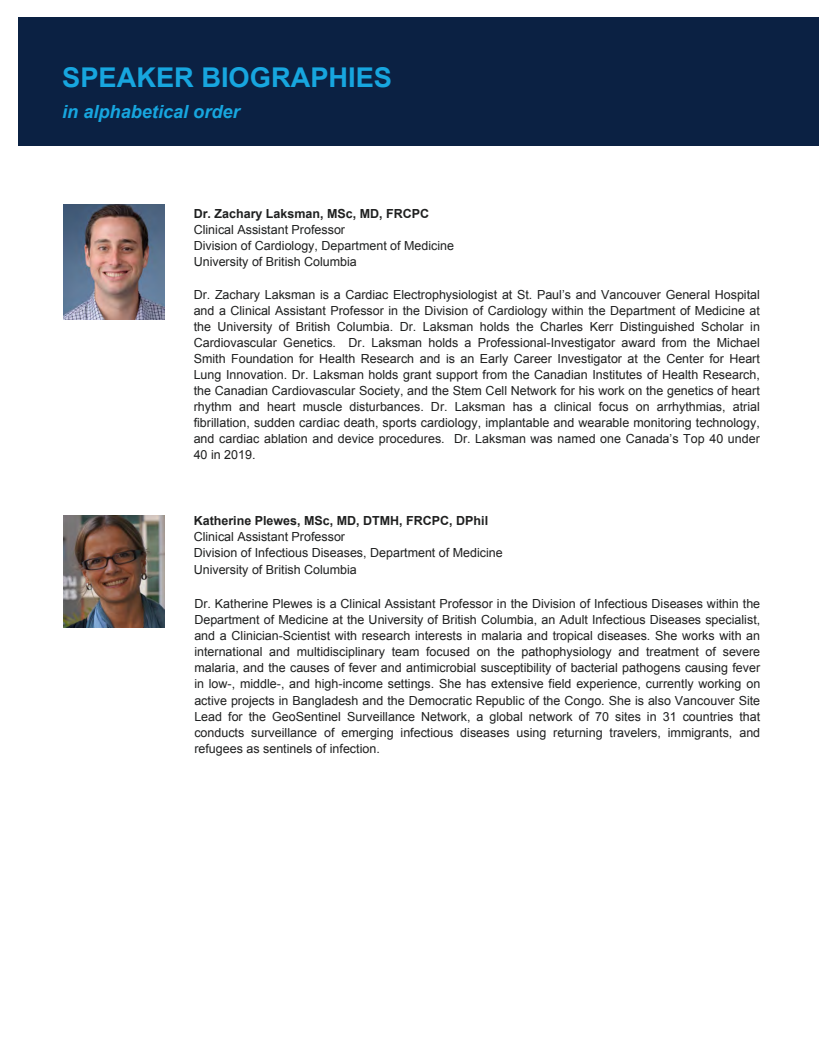
<style>
.page{position:relative;width:836px;height:1061px;background:#fff}
.page>*{position:absolute;margin:0;border:0;box-sizing:border-box;transform-origin:0 0}
.t1{font:700 27.25px "Arial";color:#17a6df}
.t2{font:italic 700 18.12px "Arial";color:#17a6df}
.t3{font:12.5px/16.1px "Arial";color:#1f2020}
.t4{font:700 12.5px "Arial";color:#1f2020}
</style>
<div class="page">
<div style="left:18px;top:18px;width:800px;height:128px;background:#0b2143"></div>
<img style="left:63px;top:205px;width:101px;height:115px">
<img style="left:63px;top:515px;width:101px;height:112px">
<h1 class="t1" style="left:62px;top:59px;width:331px">SPEAKER BIOGRAPHIES</h1>
<h2 class="t2" style="left:62px;top:100px;width:179px">in alphabetical order</h2>
<p class="t4" style="left:194px;top:205px;width:237px">Dr. Zachary Laksman, MSc, MD, FRCPC</p>
<p class="t3" style="left:194px;top:221px;width:262px">Clinical Assistant Professor<br>Division of Cardiology, Department of Medicine<br>University of British Columbia</p>
<p class="t3" style="left:194px;top:286px;width:568px;text-align:justify">Dr. Zachary Laksman is a Cardiac Electrophysiologist at St. Paul’s and Vancouver General Hospital and a Clinical Assistant Professor in the Division of Cardiology within the Department of Medicine at the University of British Columbia. Dr. Laksman holds the Charles Kerr Distinguished Scholar in Cardiovascular Genetics. Dr. Laksman holds a Professional-Investigator award from the Michael Smith Foundation for Health Research and is an Early Career Investigator at the Center for Heart Lung Innovation. Dr. Laksman holds grant support from the Canadian Institutes of Health Research, the Canadian Cardiovascular Society, and the Stem Cell Network for his work on the genetics of heart rhythm and heart muscle disturbances. Dr. Laksman has a clinical focus on arrhythmias, atrial fibrillation, sudden cardiac death, sports cardiology, implantable and wearable monitoring technology, and cardiac ablation and device procedures. Dr. Laksman was named one Canada’s Top 40 under 40 in 2019.</p>
<p class="t4" style="left:194px;top:513px;width:296px">Katherine Plewes, MSc, MD, DTMH, FRCPC, DPhil</p>
<p class="t3" style="left:194px;top:529px;width:311px">Clinical Assistant Professor<br>Division of Infectious Diseases, Department of Medicine<br>University of British Columbia</p>
<p class="t3" style="left:194px;top:596px;width:567px;text-align:justify">Dr. Katherine Plewes is a Clinical Assistant Professor in the Division of Infectious Diseases within the Department of Medicine at the University of British Columbia, an Adult Infectious Diseases specialist, and a Clinician-Scientist with research interests in malaria and tropical diseases. She works with an international and multidisciplinary team focused on the pathophysiology and treatment of severe malaria, and the causes of fever and antimicrobial susceptibility of bacterial pathogens causing fever in low-, middle-, and high-income settings. She has extensive field experience, currently working on active projects in Bangladesh and the Democratic Republic of the Congo. She is also Vancouver Site Lead for the GeoSentinel Surveillance Network, a global network of 70 sites in 31 countries that conducts surveillance of emerging infectious diseases using returning travelers, immigrants, and refugees as sentinels of infection.</p>
</div>
